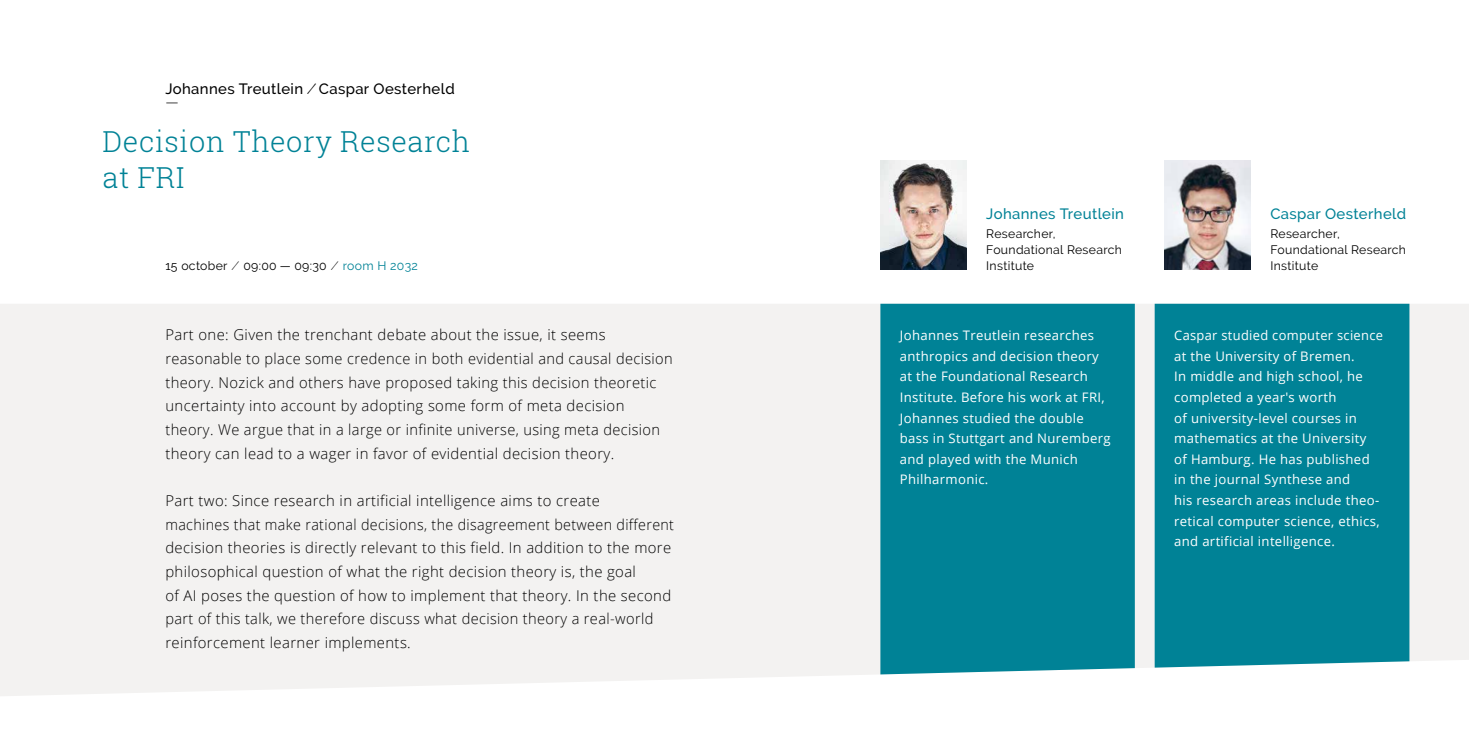
<style>
.page{position:relative;width:1469px;height:735px;background:#fff}
.page>*{position:absolute;margin:0;border:0;box-sizing:border-box;transform-origin:0 0}
.t1{font:300 28.88px/35.9px "Roboto Slab";letter-spacing:.02em;color:#008296}
.t2{font:300 14.88px/23.6px "Open Sans";letter-spacing:.025em;color:#000}
.t3{font:500 14.88px "Raleway";letter-spacing:.025em;color:#000}
.t4{font:500 14.88px "Raleway";letter-spacing:.025em;color:#008296}
.t5{font:300 14.88px "Raleway";color:#000}
.t6{font:13.12px/20.7px "Open Sans";letter-spacing:.025em;color:#fff}
.t7{font:12.25px/15.8px "Raleway";letter-spacing:.025em;color:#000}
.s1{color:#008296}
</style>
<div class="page">
<div style="left:0;top:303px;width:1468px;height:393px;background:#f3f2f1"></div>
<div style="left:880px;top:303px;width:529px;height:371px;background:#008296"></div>
<img style="left:880px;top:160px;width:86px;height:109px">
<img style="left:1164px;top:160px;width:86px;height:109px">
<p class="t3" style="left:165px;top:80px;width:291px">Johannes Treutlein ⁄ Caspar Oesterheld</p>
<p class="t5" style="left:165px;top:93px;width:15px">—</p>
<h1 class="t1" style="left:103px;top:122px;width:369px">Decision Theory Research at FRI</h1>
<p class="t4" style="left:986px;top:205px;width:139px">Johannes Treutlein</p>
<p class="t7" style="left:986px;top:226px;width:137px">Researcher,<br>Foundational Research<br>Institute</p>
<p class="t4" style="left:1270px;top:205px;width:137px">Caspar Oesterheld</p>
<p class="t7" style="left:1270px;top:226px;width:137px">Researcher,<br>Foundational Research</p>
<p class="t7" style="left:165px;top:257px;width:254px">15 october ⁄ 09:00 — 09:30 ⁄ <span class="s1">room H 2032</span></p>
<p class="t7" style="left:1270px;top:257px;width:49px">Institute</p>
<p class="t2" style="left:165px;top:322px;width:509px">Part one: Given the trenchant debate about the issue, it seems reasonable to place some credence in both evidential and causal decision theory. Nozick and others have proposed taking this decision theoretic uncertainty into account by adopting some form of meta decision theory. We argue that in a large or infinite universe, using meta decision theory can lead to a wager in favor of evidential decision theory.</p>
<p class="t2" style="left:165px;top:488px;width:510px">Part two: Since research in artificial intelligence aims to create<br>machines that make rational decisions, the disagreement between different decision theories is directly relevant to this field. In addition to the more philosophical question of what the right decision theory is, the goal<br>of AI poses the question of how to implement that theory. In the second part of this talk, we therefore discuss what decision theory a real-world reinforcement learner implements.</p>
<p class="t6" style="left:900px;top:324px;width:212px">Johannes Treutlein researches anthropics and decision theory at the Foundational Research<br>Institute. Before his work at FRI,<br>Johannes studied the double bass in Stuttgart and Nuremberg and played with the Munich<br>Philharmonic.</p>
<p class="t6" style="left:1174px;top:324px;width:210px">Caspar studied computer science at the University of Bremen.<br>In middle and high school, he completed a year's worth<br>of university-level courses in mathematics at the University<br>of Hamburg. He has published in the journal Synthese and<br>his research areas include theo&shy;retical computer science, ethics, and artificial intelligence.</p>
</div>
